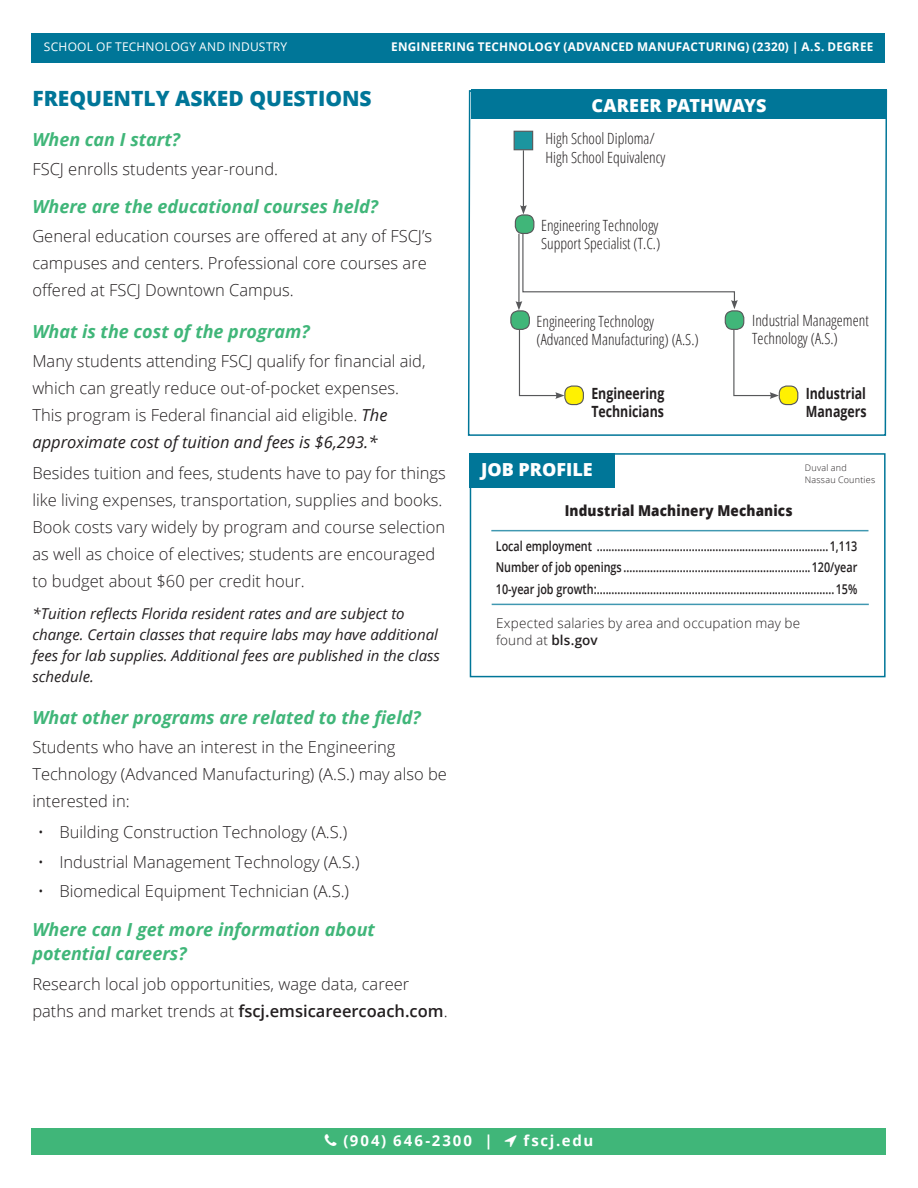
<style>
.page{position:relative;width:918px;height:1188px;background:#fff}
.page>*{position:absolute;margin:0;border:0;box-sizing:border-box;transform-origin:0 0}
.Header_01{font:800 21px "Open Sans";color:#007698}
.Subheader{font:italic 700 18px/24px "Open Sans";color:#40b679}
.t1{font:800 18px "Open Sans";color:#fff}
.body_copy{font:300 16.5px/27px "Open Sans";color:#231f20}
.t2{font:300 condensed 15.45px/18.6px "Open Sans";color:#231f20}
.t3{font:700 15.45px/18.6px "Open Sans";color:#231f20;scale:.8 1}
.small_body_copy_02{font:italic 15px/21px "Open Sans";color:#231f20}
.JOB{font:800 15px "Open Sans";letter-spacing:.01em;color:#231f20;scale:.9 1}
.t4{font:700 15px "Open Sans";letter-spacing:.13em;color:#fff}
.Sidebar_list_02{font:600 13.5px "Open Sans";color:#231f20;scale:.8 1}
.expected_salaryies{font:300 13.5px "Open Sans";letter-spacing:.01em;color:#231f20}
.t5{font:700 12px "Open Sans";letter-spacing:.02em;color:#fff}
.t6{font:12px "Open Sans";letter-spacing:.02em;color:#fff}
.disclaimer_OR_source{font:300 9px/12px "Open Sans";letter-spacing:.025em;color:#231f20}
.s1{font-weight:400;font-style:italic}
.s2{font-weight:600}
</style>
<div class="page">
<div style="left:32px;top:1128px;width:854px;height:27px;background:#40b679"></div>
<div style="left:32px;top:33px;width:853px;height:29px;background:#007698"></div>
<div style="left:470px;top:453px;width:416px;height:224px;border:2px solid #007698"></div>
<div style="left:469px;top:453px;width:146px;height:34px;background:#007698"></div>
<hr style="left:491px;top:530px;width:377px;height:1px;background:#007698">
<hr style="left:492px;top:604px;width:377px;height:1px;background:#007698">
<svg style="left:467px;top:89px;width:421px;height:347px"></svg>
<div style="left:515px;top:215px;width:19px;height:18px;background:#40b679;border-radius:7px"></div>
<div style="left:515px;top:214px;width:19px;height:20px;border:1px solid #57585a;border-radius:7px"></div>
<div style="left:514px;top:131px;width:19px;height:19px;background:#1c959f;border:1px solid #57585a"></div>
<hr style="left:523px;top:150px;width:1px;height:58px;background:#57585a">
<svg style="left:520px;top:205px;width:7px;height:9px"></svg>
<div style="left:511px;top:311px;width:18px;height:18px;background:#40b679;border-radius:7px"></div>
<div style="left:510px;top:310px;width:20px;height:20px;border:1px solid #57585a;border-radius:7px"></div>
<div style="left:565px;top:386px;width:18px;height:19px;background:#fff101;border-radius:7px"></div>
<div style="left:564px;top:386px;width:20px;height:19px;border:1px solid #57585a;border-radius:7px"></div>
<svg style="left:518px;top:329px;width:47px;height:70px"></svg>
<div style="left:725px;top:311px;width:19px;height:18px;background:#40b679;border-radius:7px"></div>
<div style="left:725px;top:310px;width:19px;height:20px;border:1px solid #57585a;border-radius:7px"></div>
<div style="left:779px;top:386px;width:19px;height:19px;background:#fff101;border-radius:7px"></div>
<div style="left:779px;top:386px;width:19px;height:19px;border:1px solid #57585a;border-radius:7px"></div>
<svg style="left:733px;top:329px;width:46px;height:70px"></svg>
<svg style="left:516px;top:232px;width:222px;height:78px"></svg>
<p class="t6" style="left:44px;top:38px;width:245px">SCHOOL OF TECHNOLOGY AND INDUSTRY</p>
<p class="t5" style="left:391px;top:38px;width:484px">ENGINEERING TECHNOLOGY (ADVANCED MANUFACTURING) (2320) | A.S. DEGREE</p>
<p class="Header_01" style="left:32px;top:82px;width:341px">FREQUENTLY ASKED QUESTIONS</p>
<p class="Subheader" style="left:32px;top:127px;width:149px">When can I start?</p>
<p class="body_copy" style="left:32px;top:155px;width:247px">FSCJ enrolls students year-round.</p>
<p class="Subheader" style="left:32px;top:194px;width:347px">Where are the educational courses held?</p>
<p class="body_copy" style="left:32px;top:222px;width:401px">General education courses are offered at any of FSCJ’s campuses and centers. Professional core courses are offered at FSCJ Downtown Campus.</p>
<p class="Subheader" style="left:32px;top:319px;width:279px">What is the cost of the program?</p>
<p class="body_copy" style="left:32px;top:347px;width:395px">Many students attending FSCJ qualify for financial aid, which can greatly reduce out-of-pocket expenses.<br>This program is Federal financial aid eligible. <span class="s1">The approximate cost of tuition and fees is $6,293.*</span></p>
<p class="body_copy" style="left:32px;top:459px;width:415px">Besides tuition and fees, students have to pay for things like living expenses, transportation, supplies and books.<br>Book costs vary widely by program and course selection as well as choice of electives; students are encouraged to budget about $60 per credit hour.</p>
<p class="small_body_copy_02" style="left:32px;top:603px;width:409px">*Tuition reflects Florida resident rates and are subject to change. Certain classes that require labs may have additional fees for lab supplies. Additional fees are published in the class schedule.</p>
<p class="Subheader" style="left:32px;top:705px;width:390px">What other programs are related to the field?</p>
<p class="body_copy" style="left:32px;top:733px;width:416px">Students who have an interest in the Engineering<br>Technology (Advanced Manufacturing) (A.S.) may also be interested in:</p>
<p class="body_copy" style="left:38px;top:819px;width:311px">• Building Construction Technology (A.S.)</p>
<p class="body_copy" style="left:38px;top:848px;width:323px">• Industrial Management Technology (A.S.)</p>
<p class="body_copy" style="left:38px;top:877px;width:313px">• Biomedical Equipment Technician (A.S.)</p>
<p class="Subheader" style="left:32px;top:917px;width:344px">Where can I get more information about potential careers?</p>
<p class="body_copy" style="left:32px;top:970px;width:417px">Research local job opportunities, wage data, career paths and market trends at <span class="s2">fscj.emsicareercoach.com</span>.</p>
<p class="t1" style="left:591px;top:91px;width:177px">CAREER PATHWAYS</p>
<p class="t2" style="left:545px;top:129px;width:111px">High School Diploma/</p>
<p class="t2" style="left:545px;top:148px;width:122px">High School Equivalency</p>
<p class="t2" style="left:541px;top:215px;width:121px">Engineering Technology<br>Support Specialist (T.C.)</p>
<p class="t2" style="left:537px;top:311px;width:119px">Engineering Technology</p>
<p class="t2" style="left:537px;top:330px;width:164px">(Advanced Manufacturing) (A.S.)</p>
<p class="t3" style="left:591px;top:383px;width:93px">Engineering</p>
<p class="t3" style="left:591px;top:402px;width:92px">Technicians</p>
<p class="t2" style="left:752px;top:311px;width:118px">Industrial Management</p>
<p class="t2" style="left:752px;top:329px;width:87px">Technology (A.S.)</p>
<p class="t3" style="left:806px;top:383px;width:77px">Industrial<br>Managers</p>
<p class="t1" style="left:481px;top:456px;width:113px">JOB PROFILE</p>
<p class="disclaimer_OR_source" style="left:805px;top:461px;width:72px">Duval and<br>Nassau Counties</p>
<p class="JOB" style="left:565px;top:499px;width:255px">Industrial Machinery Mechanics</p>
<p class="Sidebar_list_02" style="left:496px;top:537px;width:453px">Local employment ..............................................................................1,113</p>
<p class="Sidebar_list_02" style="left:496px;top:558px;width:453px">Number of job openings ...............................................................120/year</p>
<p class="Sidebar_list_02" style="left:496px;top:580px;width:453px">10-year job growth:................................................................................15%</p>
<p class="expected_salaryies" style="left:496px;top:614px;width:306px">Expected salaries by area and occupation may be</p>
<p class="expected_salaryies" style="left:496px;top:631px;width:103px">found at <span class="s2">bls.gov</span></p>
<p class="t4" style="left:343px;top:1130px;width:151px">(904) 646-2300 |</p>
<p class="t4" style="left:524px;top:1130px;width:71px">fscj.edu</p>
</div>
